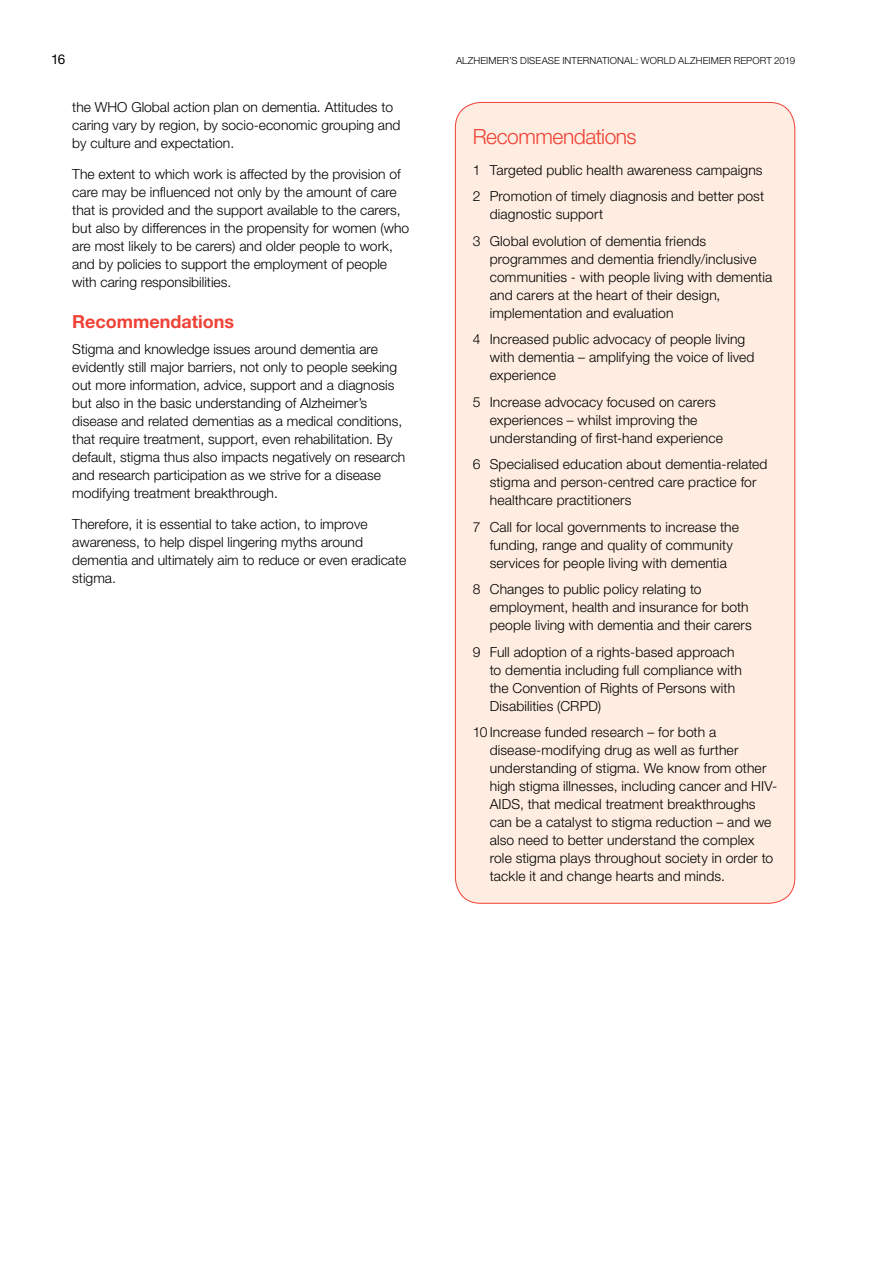
<style>
.page{position:relative;width:893px;height:1263px;background:#fff}
.page>*{position:absolute;margin:0;border:0;box-sizing:border-box;transform-origin:0 0}
.t1{font:300 21px "Helvetica Neue LT Pro";letter-spacing:-.02em;color:#ef4135}
.t2{font:700 18px "Helvetica Neue LT Pro";color:#ef4135}
.t3{font:300 13.8px/18px "Helvetica Neue LT Pro";color:#000}
.t4{font:13.5px "Helvetica Neue LT Pro";color:#000}
.t5{font:300 9.75px "Helvetica Neue LT Pro";letter-spacing:.01em;color:#000}
</style>
<div class="page">
<div style="left:455px;top:102px;width:340px;height:801px;background:#feede0;border-radius:26px"></div>
<p class="t4" style="left:51px;top:51px;width:16px">16</p>
<p class="t5" style="left:456px;top:54px;width:341px">ALZHEIMER’S DISEASE INTERNATIONAL: WORLD ALZHEIMER REPORT 2019</p>
<p class="t3" style="left:72px;top:98px;width:330px">the WHO Global action plan on dementia. Attitudes to caring vary by region, by socio-economic grouping and by culture and expectation.</p>
<p class="t3" style="left:72px;top:165px;width:338px">The extent to which work is affected by the provision of care may be influenced not only by the amount of care that is provided and the support available to the carers, but also by differences in the propensity for women (who are most likely to be carers) and older people to work, and by policies to support the employment of people with caring responsibilities.</p>
<h2 class="t2" style="left:72px;top:310px;width:163px">Recommendations</h2>
<p class="t3" style="left:72px;top:340px;width:335px">Stigma and knowledge issues around dementia are evidently still major barriers, not only to people seeking out more information, advice, support and a diagnosis but also in the basic understanding of Alzheimer’s disease and related dementias as a medical conditions, that require treatment, support, even rehabilitation. By default, stigma thus also impacts negatively on research and research participation as we strive for a disease modifying treatment breakthrough.</p>
<p class="t3" style="left:72px;top:515px;width:336px">Therefore, it is essential to take action, to improve awareness, to help dispel lingering myths around dementia and ultimately aim to reduce or even eradicate stigma.</p>
<h1 class="t1" style="left:473px;top:124px;width:165px">Recommendations</h1>
<p class="t3" style="left:473px;top:156px;width:293px;line-height:26.5px">1 Targeted public health awareness campaigns<br>2 Promotion of timely diagnosis and better post</p>
<p class="t3" style="left:473px;top:201px;width:235px;line-height:26.5px;text-indent:17px">diagnostic support<br>3 Global evolution of dementia friends</p>
<p class="t3" style="left:490px;top:250px;width:284px">programmes and dementia friendly/inclusive communities - with people living with dementia and carers at the heart of their design, implementation and evaluation</p>
<p class="t3" style="left:490px;top:330px;width:266px;text-indent:-17px">4 Increased public advocacy of people living with dementia – amplifying the voice of lived experience</p>
<p class="t3" style="left:490px;top:393px;width:235px;text-indent:-17px">5 Increase advocacy focused on carers experiences – whilst improving the understanding of first-hand experience</p>
<p class="t3" style="left:490px;top:455px;width:279px;text-indent:-17px">6 Specialised education about dementia-related stigma and person-centred care practice for healthcare practitioners</p>
<p class="t3" style="left:490px;top:518px;width:251px;text-indent:-17px">7 Call for local governments to increase the funding, range and quality of community services for people living with dementia</p>
<p class="t3" style="left:490px;top:580px;width:264px;text-indent:-17px">8 Changes to public policy relating to employment, health and insurance for both people living with dementia and their carers</p>
<p class="t3" style="left:490px;top:643px;width:254px;text-indent:-17px">9 Full adoption of a rights-based approach to dementia including full compliance with the Convention of Rights of Persons with Disabilities (CRPD)</p>
<p class="t3" style="left:490px;top:723px;width:289px;text-indent:-17px">10 Increase funded research – for both a disease-modifying drug as well as further understanding of stigma. We know from other high stigma illnesses, including cancer and HIV-AIDS, that medical treatment breakthroughs can be a catalyst to stigma reduction – and we also need to better understand the complex role stigma plays throughout society in order to tackle it and change hearts and minds.</p>
</div>
